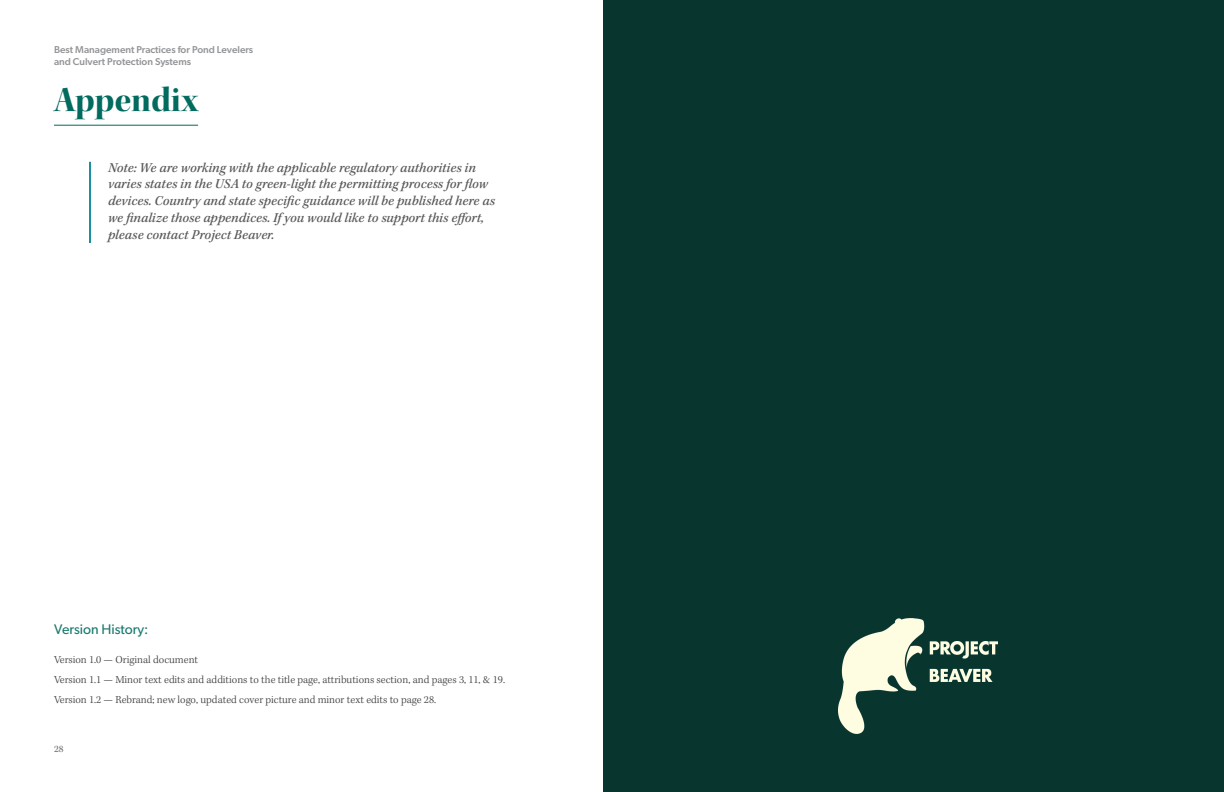
<style>
.page{position:relative;width:1224px;height:792px;background:#fff}
.page>*{position:absolute;margin:0;border:0;box-sizing:border-box;transform-origin:0 0}
.Heading_1{font:36px "Kepler Std Bold Disp";letter-spacing:-.005em;color:#006b5e}
.Pull_Quote{font:italic 500 14px/16.8px "Kepler Std";color:#57585a}
.Table_Label{font:14px "Gibson";color:#1a7a6e}
.Body{font:300 11px "Kepler Std";color:#3e3e3f}
.t1{font:500 10px/12px "Gibson";color:#939598}
.t2{font:10px "Kepler Std";color:#6c6d70}
</style>
<div class="page">
<div style="left:603px;top:0;width:621px;height:792px;background:#08362e"></div>
<img style="left:838px;top:618px;width:160px;height:116px">
<hr style="left:54px;top:125px;width:144px;height:1px;background:#006b5e">
<hr style="left:89px;top:162px;width:2px;height:81px;background:#1a8fa3">
<p class="t1" style="left:54px;top:43px;width:201px">Best Management Practices for Pond Levelers and Culvert Protection Systems</p>
<p class="Heading_1" style="left:54px;top:79px;width:146px">Appendix</p>
<p class="Pull_Quote" style="left:108px;top:159px;width:389px">Note: We are working with the applicable regulatory authorities in varies states in the USA to green-light the permitting process for flow devices. Country and state specific guidance will be published here as we finalize those appendices. If you would like to support this effort, please contact Project Beaver.</p>
<p class="Table_Label" style="left:54px;top:621px;width:96px">Version History:</p>
<p class="Body" style="left:54px;top:653px;width:146px">Version 1.0 — Original document</p>
<p class="Body" style="left:54px;top:673px;width:453px">Version 1.1 — Minor text edits and additions to the title page, attributions section, and pages 3, 11, &amp; 19.</p>
<p class="Body" style="left:54px;top:693px;width:384px">Version 1.2 — Rebrand; new logo, updated cover picture and minor text edits to page 28.</p>
<p class="t2" style="left:54px;top:744px;width:11px">28</p>
</div>
